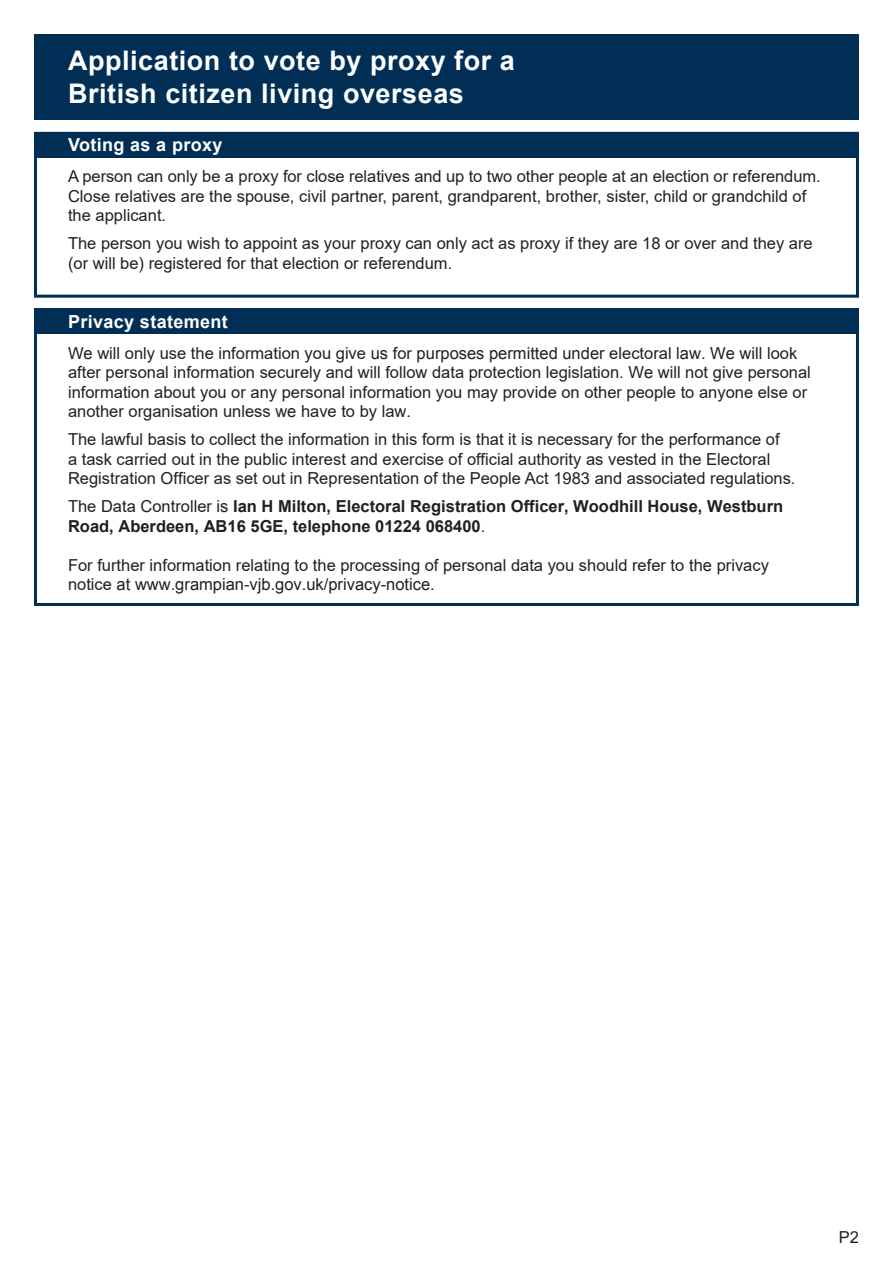
<style>
.page{position:relative;width:893px;height:1263px;background:#fff}
.page>*{position:absolute;margin:0;border:0;box-sizing:border-box;transform-origin:0 0}
.A_Head{font:700 27px/32.4px "Arial";letter-spacing:.02em;color:#fff}
.A_Head-2{font:700 18px "Arial";letter-spacing:.02em;color:#fff}
.A_Head-3{font:16.5px/19.5px "Arial";color:#231f20}
.A_Head-4{font:700 16.5px/19.5px "Arial";color:#231f20}
.s1{font-style:inherit}
.s2{font-weight:400}
</style>
<div class="page">
<div style="left:34px;top:34px;width:825px;height:85px;background:#002e54"></div>
<div style="left:34px;top:132px;width:825px;height:166px;border:3px solid #002e54"></div>
<div style="left:34px;top:132px;width:825px;height:25px;background:#002e54"></div>
<div style="left:34px;top:308px;width:825px;height:298px;border:3px solid #002e54"></div>
<div style="left:34px;top:308px;width:825px;height:26px;background:#002e54"></div>
<p class="A_Head" style="left:68px;top:45px;width:448px">Application to vote by proxy for a<br>British citizen living overseas</p>
<p class="A_Head-2" style="left:68px;top:132px;width:156px">Voting as a proxy</p>
<p class="A_Head-3" style="left:68px;top:166px;width:754px">A person can only be a proxy for close relatives and up to two other people at an election or referendum.<br>Close relatives are the spouse, civil partner, parent, grandparent, brother, sister, child or grandchild of the applicant.</p>
<p class="A_Head-3" style="left:68px;top:233px;width:746px">The person you wish to appoint as your proxy can only act as proxy if they are 18 or over and they are (or will be) registered for that election or referendum.</p>
<p class="A_Head-2" style="left:68px;top:309px;width:161px">Privacy statement</p>
<p class="A_Head-3" style="left:68px;top:343px;width:744px"><span class="s1">We</span> will only use the information you give <span class="s1">us</span> for <span class="s1">purposes permitted under</span> electoral <span class="s1">law</span>. <span class="s1">We</span> will look after personal information securely and will follow data protection legislation. <span class="s1">We</span> will not give personal information about you or any personal information you may provide on other people to anyone else or another organisation unless we have to by law.</p>
<p class="A_Head-3" style="left:68px;top:429px;width:729px">The lawful basis to collect the information in this form is that it is necessary for the performance of<br>a task carried out in the public interest and exercise of official authority as vested in the Electoral<br>Registration Officer as set out in Representation of the People Act 1983 and associated regulations.</p>
<p class="A_Head-4" style="left:68px;top:497px;width:717px"><span class="s2">The Data Controller is</span> Ian H Milton, <span class="s1">Electoral Registration Officer,</span> Woodhill House, Westburn<br>Road, Aberdeen, AB16 5GE, telephone 01224 068400<span class="s2">.</span></p>
<p class="A_Head-3" style="left:68px;top:555px;width:702px">For further information relating to the processing of personal data you should refer to <span class="s1">the</span> privacy notice <span class="s1">at www.grampian-vjb.gov.uk/privacy-notice.</span></p>
<p class="A_Head-3" style="left:839px;top:1228px;width:22px">P2</p>
</div>
